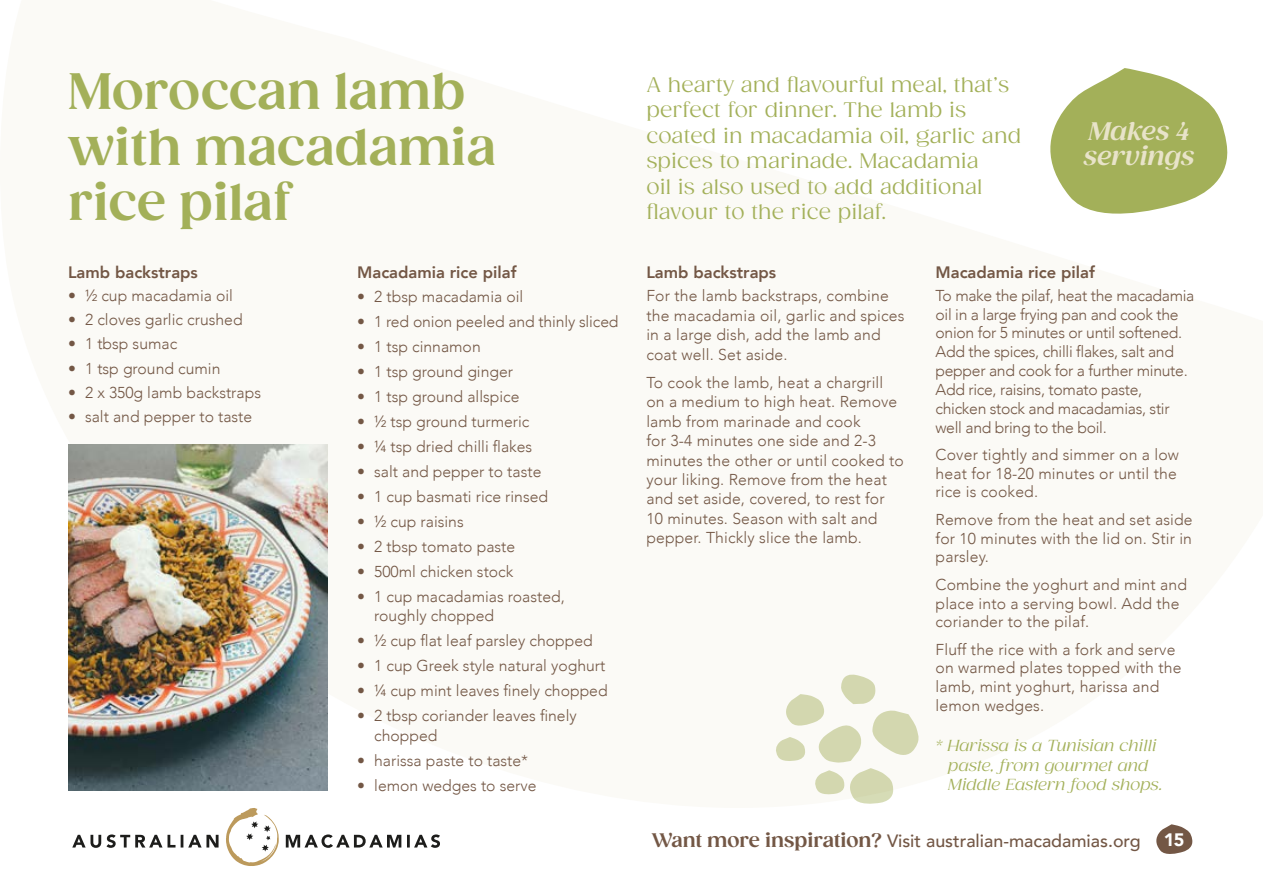
<style>
.page{position:relative;width:1263px;height:893px;background:#fff}
.page>*{position:absolute;margin:0;border:0;box-sizing:border-box;transform-origin:0 0}
.PG2_headings{font:700 49.5px/55.5px "Gazpacho";color:#a3b059}
.PG2_headings-2{font:italic 700 24.6px/25.8px "Gazpacho";color:#e8e3c9}
.Recipe_Intro{font:20.25px/25.5px "Gazpacho";color:#a3b059}
.t1{font:900 18px "Avenir";color:#fff}
.t2{font:500 17.85px "Avenir";color:#735745}
.Recipe_sub_heading{font:800 16.5px "Avenir";color:#735745}
.Recipe_text{font:300 15.75px/19.5px "Avenir";color:#735745}
.Recipe_text-2{font:300 15.75px/18.8px "Avenir";letter-spacing:-.02em;color:#735745}
.tip{font:italic 15.45px/19.4px "Gazpacho";color:#a3b059}
.s1{font-family:"Gazpacho";font-weight:700;font-size:18.9px}
</style>
<div class="page">
<svg style="left:72px;top:834px;width:147px;height:14px"></svg>
<svg style="left:286px;top:834px;width:154px;height:14px"></svg>
<svg style="left:226px;top:808px;width:53px;height:58px"></svg>
<svg style="left:1050px;top:68px;width:178px;height:146px"></svg>
<img style="left:68px;top:444px;width:259px;height:347px">
<svg style="left:775px;top:674px;width:144px;height:130px"></svg>
<svg style="left:1156px;top:824px;width:37px;height:30px"></svg>
<p class="PG2_headings" style="left:68px;top:64px;width:430px">Moroccan lamb with macadamia rice pilaf</p>
<p class="Recipe_Intro" style="left:646px;top:71px;width:376px">A hearty and flavourful meal, that’s perfect for dinner. The lamb is coated in macadamia oil, garlic and spices to marinade. Macadamia<br>oil is also used to add additional flavour to the rice pilaf.</p>
<p class="Recipe_sub_heading" style="left:68px;top:259px;width:131px">Lamb backstraps</p>
<p class="Recipe_text" style="left:68px;top:286px;width:166px">• ½ cup macadamia oil</p>
<p class="Recipe_text" style="left:68px;top:310px;width:176px">• 2 cloves garlic crushed</p>
<p class="Recipe_text" style="left:68px;top:334px;width:111px">• 1 tbsp sumac</p>
<p class="Recipe_text" style="left:68px;top:358px;width:154px">• 1 tsp ground cumin</p>
<p class="Recipe_text" style="left:68px;top:383px;width:194px">• 2 x 350g lamb backstraps</p>
<p class="Recipe_text" style="left:68px;top:407px;width:186px">• salt and pepper to taste</p>
<p class="PG2_headings-2" style="left:1084px;top:118px;width:112px">Makes 4 servings</p>
<p class="Recipe_sub_heading" style="left:357px;top:259px;width:161px">Macadamia rice pilaf</p>
<p class="Recipe_text" style="left:357px;top:286px;width:168px">• 2 tbsp macadamia oil</p>
<p class="Recipe_text" style="left:357px;top:311px;width:263px">• 1 red onion peeled and thinly sliced</p>
<p class="Recipe_text" style="left:357px;top:336px;width:125px">• 1 tsp cinnamon</p>
<p class="Recipe_text" style="left:357px;top:361px;width:157px">• 1 tsp ground ginger</p>
<p class="Recipe_text" style="left:357px;top:386px;width:164px">• 1 tsp ground allspice</p>
<p class="Recipe_text" style="left:357px;top:411px;width:174px">• ½ tsp ground turmeric</p>
<p class="Recipe_text" style="left:357px;top:436px;width:177px">• ¼ tsp dried chilli flakes</p>
<p class="Recipe_text" style="left:357px;top:462px;width:186px">• salt and pepper to taste</p>
<p class="Recipe_text" style="left:357px;top:487px;width:192px">• 1 cup basmati rice rinsed</p>
<p class="Recipe_text" style="left:357px;top:512px;width:108px">• ½ cup raisins</p>
<p class="Recipe_text" style="left:357px;top:537px;width:160px">• 2 tbsp tomato paste</p>
<p class="Recipe_text" style="left:357px;top:562px;width:158px">• 500ml chicken stock</p>
<p class="Recipe_text" style="left:374px;top:587px;width:192px;text-indent:-17px">• 1 cup macadamias roasted, roughly chopped</p>
<p class="Recipe_text" style="left:357px;top:631px;width:237px">• ½ cup flat leaf parsley chopped</p>
<p class="Recipe_text" style="left:357px;top:656px;width:250px">• 1 cup Greek style natural yoghurt</p>
<p class="Recipe_text" style="left:357px;top:681px;width:252px">• ¼ cup mint leaves finely chopped</p>
<p class="Recipe_text" style="left:374px;top:706px;width:204px;text-indent:-17px">• 2 tbsp coriander leaves finely chopped</p>
<p class="Recipe_text" style="left:357px;top:751px;width:173px">• harissa paste to taste*</p>
<p class="Recipe_text" style="left:357px;top:776px;width:181px">• lemon wedges to serve</p>
<p class="Recipe_sub_heading" style="left:935px;top:259px;width:161px">Macadamia rice pilaf</p>
<p class="Recipe_text-2" style="left:935px;top:286px;width:260px">To make the pilaf, heat the macadamia oil in a large frying pan and cook the onion for 5 minutes or until softened.<br>Add the spices, chilli flakes, salt and pepper and cook for a further minute.<br>Add rice, raisins, tomato paste, chicken stock and macadamias, stir well and bring to the boil.</p>
<p class="Recipe_text" style="left:935px;top:445px;width:245px;line-height:18.8px">Cover tightly and simmer on a low heat for 18-20 minutes or until the rice is cooked.</p>
<p class="Recipe_text" style="left:935px;top:510px;width:259px;line-height:18.8px;text-align:justify">Remove from the heat and set aside for 10 minutes with the lid on. Stir in parsley.</p>
<p class="Recipe_text" style="left:935px;top:575px;width:253px;line-height:18.8px">Combine the yoghurt and mint and place into a serving bowl. Add the coriander to the pilaf.</p>
<p class="Recipe_text" style="left:935px;top:640px;width:247px;line-height:18.8px">Fluff the rice with a fork and serve on warmed plates topped with the lamb, mint yoghurt, harissa and lemon wedges.</p>
<p class="Recipe_sub_heading" style="left:646px;top:259px;width:131px">Lamb backstraps</p>
<p class="Recipe_text" style="left:646px;top:286px;width:260px">For the lamb backstraps, combine the macadamia oil, garlic and spices in a large dish, add the lamb and coat well. Set aside.</p>
<p class="Recipe_text" style="left:646px;top:373px;width:259px">To cook the lamb, heat a chargrill on a medium to high heat. Remove lamb from marinade and cook<br>for 3-4 minutes one side and 2-3 minutes the other or until cooked to your liking. Remove from the heat and set aside, covered, to rest for<br>10 minutes. Season with salt and pepper. Thickly slice the lamb.</p>
<p class="tip" style="left:948px;top:736px;width:216px;text-indent:-13px">* Harissa is a Tunisian chilli paste, from gourmet and<br>Middle Eastern food shops.</p>
<p class="t2" style="left:651px;top:826px;width:491px"><span class="s1">Want more inspiration?</span> Visit australian-macadamias.org</p>
<p class="t1" style="left:1164px;top:824px;width:22px">15</p>
</div>
